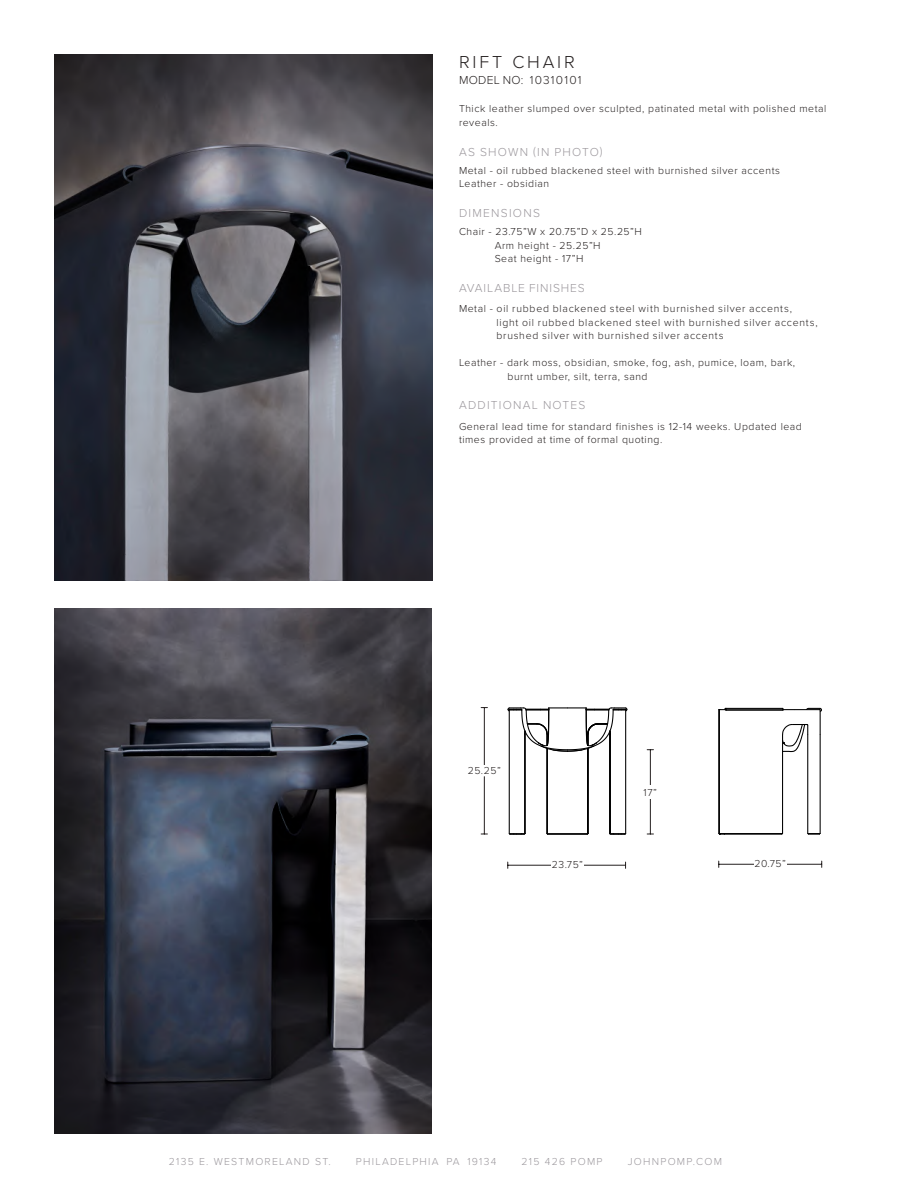
<style>
.page{position:relative;width:918px;height:1188px;background:#fff}
.page>*{position:absolute;margin:0;border:0;box-sizing:border-box;transform-origin:0 0}
.t1{font:300 18px "Proxima Nova";letter-spacing:.16em;color:#241f1f}
.t2{font:300 12px "Proxima Nova";letter-spacing:.095em;color:#9c989d}
.t3{font:300 12px "Proxima Nova";letter-spacing:.075em;color:#9c989d}
.t4{font:300 12px "Proxima Nova";letter-spacing:.095em;color:#241f1f}
.t5{font:300 10.5px/13.5px "Proxima Nova";letter-spacing:.05em;color:#241f1f}
.t6{font:300 10.5px/13.5px "Proxima Nova";letter-spacing:.07em;color:#241f1f}
.t7{font:300 10.5px "Proxima Nova";letter-spacing:.12em;color:#9c989d}
</style>
<div class="page">
<img style="left:54px;top:608px;width:378px;height:526px">
<img style="left:54px;top:54px;width:378px;height:526px">
<hr style="left:547px;top:833px;width:41px;height:1px;background:#000">
<hr style="left:587px;top:748px;width:2px;height:86px;background:#000">
<hr style="left:609px;top:734px;width:2px;height:100px;background:#000">
<hr style="left:546px;top:748px;width:1px;height:86px;background:#000">
<hr style="left:547px;top:749px;width:1px;height:85px;background:#000">
<hr style="left:524px;top:734px;width:1px;height:100px;background:#000">
<hr style="left:548px;top:834px;width:39px;height:1px;background:#000">
<hr style="left:509px;top:710px;width:1px;height:124px;background:#000">
<hr style="left:625px;top:710px;width:1px;height:124px;background:#000">
<svg style="left:507px;top:707px;width:121px;height:47px"></svg>
<svg style="left:610px;top:833px;width:16px;height:2px"></svg>
<svg style="left:509px;top:833px;width:17px;height:2px"></svg>
<hr style="left:484px;top:708px;width:1px;height:58px;background:#241f1f">
<hr style="left:484px;top:777px;width:1px;height:57px;background:#241f1f">
<hr style="left:650px;top:750px;width:1px;height:38px;background:#241f1f">
<hr style="left:650px;top:796px;width:1px;height:38px;background:#241f1f">
<hr style="left:575px;top:865px;width:51px;height:1px;background:#241f1f">
<hr style="left:508px;top:865px;width:53px;height:1px;background:#241f1f">
<div style="left:551px;top:860px;width:33px;height:11px;background:#fff"></div>
<div style="left:461px;top:765px;width:46px;height:11px;background:#fff"></div>
<div style="left:627px;top:785px;width:46px;height:14px;background:#fff"></div>
<hr style="left:779px;top:864px;width:43px;height:1px;background:#241f1f">
<hr style="left:719px;top:864px;width:48px;height:1px;background:#241f1f">
<div style="left:754px;top:859px;width:32px;height:11px;background:#fff"></div>
<hr style="left:724px;top:834px;width:58px;height:1px;background:#000">
<hr style="left:726px;top:708px;width:57px;height:1px;background:#000">
<hr style="left:726px;top:709px;width:57px;height:1px;background:#000">
<hr style="left:726px;top:710px;width:57px;height:1px;background:#000">
<hr style="left:820px;top:734px;width:1px;height:100px;background:#000">
<hr style="left:807px;top:734px;width:1px;height:100px;background:#000">
<svg style="left:808px;top:833px;width:12px;height:2px"></svg>
<hr style="left:724px;top:833px;width:59px;height:1px;background:#000">
<hr style="left:782px;top:734px;width:1px;height:100px;background:#000">
<svg style="left:781px;top:707px;width:41px;height:46px"></svg>
<svg style="left:719px;top:708px;width:8px;height:3px"></svg>
<hr style="left:719px;top:710px;width:1px;height:124px;background:#000">
<h1 class="t1" style="left:459px;top:49px;width:117px">RIFT CHAIR</h1>
<p class="t4" style="left:459px;top:71px;width:124px">MODEL NO: 10310101</p>
<p class="t5" style="left:459px;top:101px;width:369px">Thick leather slumped over sculpted, patinated metal with polished metal reveals.</p>
<p class="t2" style="left:459px;top:143px;width:145px">AS SHOWN (IN PHOTO)</p>
<p class="t5" style="left:459px;top:163px;width:322px">Metal - oil rubbed blackened steel with burnished silver accents<br>Leather - obsidian</p>
<p class="t2" style="left:459px;top:204px;width:82px">DIMENSIONS</p>
<p class="t5" style="left:495px;top:225px;width:149px;text-indent:-36px">Chair - 23.75”W x 20.75”D x 25.25”H<br>Arm height - 25.25”H<br>Seat height - 17”H</p>
<p class="t3" style="left:459px;top:279px;width:127px">AVAILABLE FINISHES</p>
<p class="t6" style="left:496px;top:301px;width:323px;text-indent:-38px">Metal - oil rubbed blackened steel with burnished silver accents,<br>light oil rubbed blackened steel with burnished silver accents, brushed silver with burnished silver accents</p>
<p class="t5" style="left:507px;top:355px;width:289px;text-indent:-48px">Leather - dark moss, obsidian, smoke, fog, ash, pumice, loam, bark, burnt umber, silt, terra, sand</p>
<p class="t2" style="left:459px;top:396px;width:128px">ADDITIONAL NOTES</p>
<p class="t5" style="left:459px;top:419px;width:344px">General lead time for standard finishes is 12-14 weeks. Updated lead times provided at time of formal quoting.</p>
<p class="t5" style="left:468px;top:763px;width:35px">25.25”</p>
<p class="t5" style="left:552px;top:857px;width:33px">23.75”</p>
<p class="t5" style="left:644px;top:785px;width:15px">17”</p>
<p class="t5" style="left:754px;top:856px;width:33px">20.75”</p>
<p class="t7" style="left:169px;top:1153px;width:164px">2135 E. WESTMORELAND ST.</p>
<p class="t7" style="left:356px;top:1153px;width:142px">PHILADELPHIA PA 19134</p>
<p class="t7" style="left:522px;top:1153px;width:82px">215 426 POMP</p>
<p class="t7" style="left:628px;top:1153px;width:96px">JOHNPOMP.COM</p>
</div>
